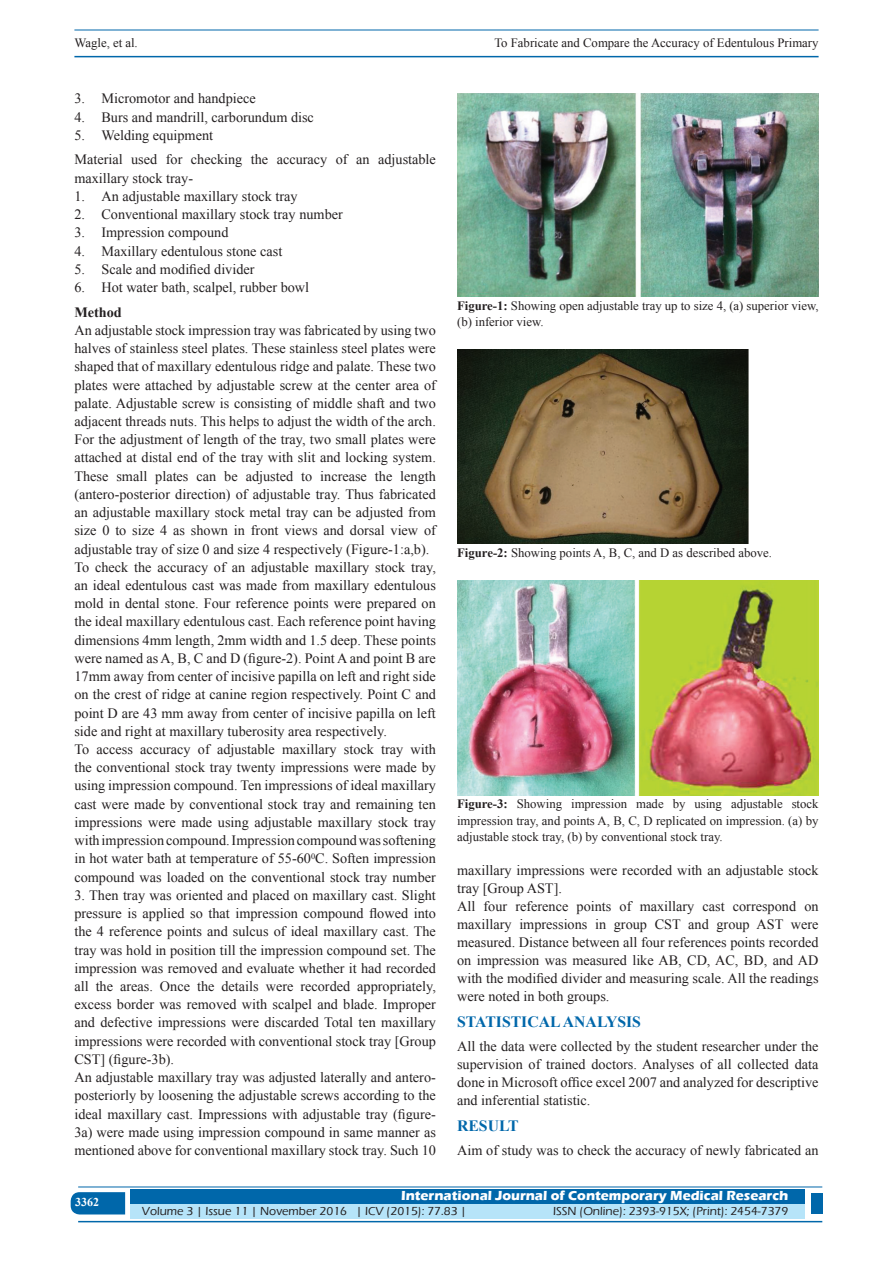
<style>
.page{position:relative;width:893px;height:1263px;background:#fff}
.page>*{position:absolute;margin:0;border:0;box-sizing:border-box;transform-origin:0 0}
.t1{font:700 15.75px "Times New Roman";color:#0067aa}
.TX_New{font:14.25px/18.1px "Times New Roman";color:#231f20;text-align:justify}
.t2{font:700 14.25px "Times New Roman";color:#231f20}
.t3{font:700 13.5px "Eras ITC";color:#fff}
.Legend{font:12.75px/16.5px "Times New Roman";color:#231f20}
.t4{font:500 12px "Eras ITC";color:#231f20}
.t5{font:700 12px "Times New Roman";color:#fff}
.s1{font-weight:700}
</style>
<div class="page">
<hr style="left:74px;top:30px;width:745px;height:1px;background:#0067aa">
<hr style="left:74px;top:56px;width:745px;height:1px;background:#0067aa">
<svg style="left:71px;top:1192px;width:54px;height:22px"></svg>
<div style="left:130px;top:1189px;width:674px;height:15px;background:#0067aa"></div>
<div style="left:130px;top:1204px;width:674px;height:15px;background:#b6e4f9"></div>
<hr style="left:78px;top:1186px;width:744px;height:1px;background:#0067aa">
<hr style="left:78px;top:1221px;width:744px;height:1px;background:#0067aa">
<div style="left:811px;top:1193px;width:11px;height:21px;background:#0067aa"></div>
<img style="left:457px;top:94px;width:361px;height:202px">
<img style="left:457px;top:349px;width:291px;height:194px">
<img style="left:457px;top:580px;width:362px;height:215px">
<p class="Legend" style="left:74px;top:35px;width:65px">Wagle, et al.</p>
<p class="Legend" style="left:494px;top:35px;width:326px">To Fabricate and Compare the Accuracy of Edentulous Primary</p>
<p class="TX_New" style="left:74px;top:89px;width:183px">3. Micromotor and handpiece</p>
<p class="TX_New" style="left:74px;top:108px;width:241px">4. Burs and mandrill, carborundum disc</p>
<p class="TX_New" style="left:74px;top:126px;width:140px">5. Welding equipment</p>
<p class="TX_New" style="left:74px;top:150px;width:363px">Material used for checking the accuracy of an adjustable maxillary stock tray-</p>
<p class="TX_New" style="left:74px;top:187px;width:225px">1. An adjustable maxillary stock tray</p>
<p class="TX_New" style="left:74px;top:205px;width:270px">2. Conventional maxillary stock tray number</p>
<p class="TX_New" style="left:74px;top:223px;width:156px">3. Impression compound</p>
<p class="TX_New" style="left:74px;top:242px;width:209px">4. Maxillary edentulous stone cast</p>
<p class="TX_New" style="left:74px;top:260px;width:182px">5. Scale and modified divider</p>
<p class="TX_New" style="left:74px;top:278px;width:236px">6. Hot water bath, scalpel, rubber bowl</p>
<h2 class="t2" style="left:74px;top:302px;width:49px">Method</h2>
<p class="TX_New" style="left:74px;top:321px;width:363px">An adjustable stock impression tray was fabricated by using two halves of stainless steel plates. These stainless steel plates were shaped that of maxillary edentulous ridge and palate. These two plates were attached by adjustable screw at the center area of palate. Adjustable screw is consisting of middle shaft and two adjacent threads nuts. This helps to adjust the width of the arch.<br>For the adjustment of length of the tray, two small plates were attached at distal end of the tray with slit and locking system.<br>These small plates can be adjusted to increase the length (antero-posterior direction) of adjustable tray. Thus fabricated an adjustable maxillary stock metal tray can be adjusted from size 0 to size 4 as shown in front views and dorsal view of adjustable tray of size 0 and size 4 respectively (Figure-1:a,b).</p>
<p class="TX_New" style="left:74px;top:558px;width:363px">To check the accuracy of an adjustable maxillary stock tray, an ideal edentulous cast was made from maxillary edentulous mold in dental stone. Four reference points were prepared on the ideal maxillary edentulous cast. Each reference point having dimensions 4mm length, 2mm width and 1.5 deep. These points were named as A, B, C and D (figure-2). Point A and point B are 17mm away from center of incisive papilla on left and right side on the crest of ridge at canine region respectively. Point C and point D are 43 mm away from center of incisive papilla on left side and right at maxillary tuberosity area respectively.</p>
<p class="TX_New" style="left:74px;top:740px;width:363px">To access accuracy of adjustable maxillary stock tray with the conventional stock tray twenty impressions were made by using impression compound. Ten impressions of ideal maxillary cast were made by conventional stock tray and remaining ten impressions were made using adjustable maxillary stock tray with impression compound. Impression compound was softening in hot water bath at temperature of 55-60<sup>0</sup>C. Soften impression compound was loaded on the conventional stock tray number</p>
<p class="TX_New" style="left:74px;top:886px;width:363px">3. Then tray was oriented and placed on maxillary cast. Slight pressure is applied so that impression compound flowed into the 4 reference points and sulcus of ideal maxillary cast. The tray was hold in position till the impression compound set. The impression was removed and evaluate whether it had recorded all the areas. Once the details were recorded appropriately, excess border was removed with scalpel and blade. Improper and defective impressions were discarded Total ten maxillary impressions were recorded with conventional stock tray [Group CST] (figure-3b).</p>
<p class="TX_New" style="left:74px;top:1068px;width:363px">An adjustable maxillary tray was adjusted laterally and antero&shy;posteriorly by loosening the adjustable screws according to the ideal maxillary cast. Impressions with adjustable tray (figure-3a) were made using impression compound in same manner as mentioned above for conventional maxillary stock tray. Such 10</p>
<p class="Legend" style="left:457px;top:297px;width:363px"><span class="s1">Figure-1:</span> Showing open adjustable tray up to size 4, (a) superior view, (b) inferior view.</p>
<p class="Legend" style="left:457px;top:544px;width:316px"><span class="s1">Figure-2:</span> Showing points A, B, C, and D as described above.</p>
<p class="Legend" style="left:457px;top:796px;width:363px;text-align:justify"><span class="s1">Figure-3:</span> Showing impression made by using adjustable stock impression tray, and points A, B, C, D replicated on impression. (a) by adjustable stock tray, (b) by conventional stock tray.</p>
<p class="TX_New" style="left:457px;top:861px;width:363px">maxillary impressions were recorded with an adjustable stock tray [Group AST].</p>
<p class="TX_New" style="left:457px;top:897px;width:363px">All four reference points of maxillary cast correspond on maxillary impressions in group CST and group AST were measured. Distance between all four references points recorded on impression was measured like AB, CD, AC, BD, and AD with the modified divider and measuring scale. All the readings were noted in both groups.</p>
<h1 class="t1" style="left:457px;top:1010px;width:185px">STATISTICAL ANALYSIS</h1>
<p class="TX_New" style="left:457px;top:1037px;width:363px">All the data were collected by the student researcher under the supervision of trained doctors. Analyses of all collected data done in Microsoft office excel 2007 and analyzed for descriptive and inferential statistic.</p>
<h1 class="t1" style="left:457px;top:1115px;width:63px">RESULT</h1>
<p class="TX_New" style="left:457px;top:1141px;width:363px">Aim of study was to check the accuracy of newly fabricated an</p>
<h4 class="t5" style="left:75px;top:1194px;width:26px">3362</h4>
<p class="t3" style="left:401px;top:1188px;width:389px">International Journal of Contemporary Medical Research</p>
<p class="t4" style="left:142px;top:1204px;width:326px">Volume 3 | Issue 11 | November 2016 | ICV (2015): 77.83 |</p>
<p class="t4" style="left:553px;top:1204px;width:237px">ISSN (Online): 2393-915X; (Print): 2454-7379</p>
</div>
